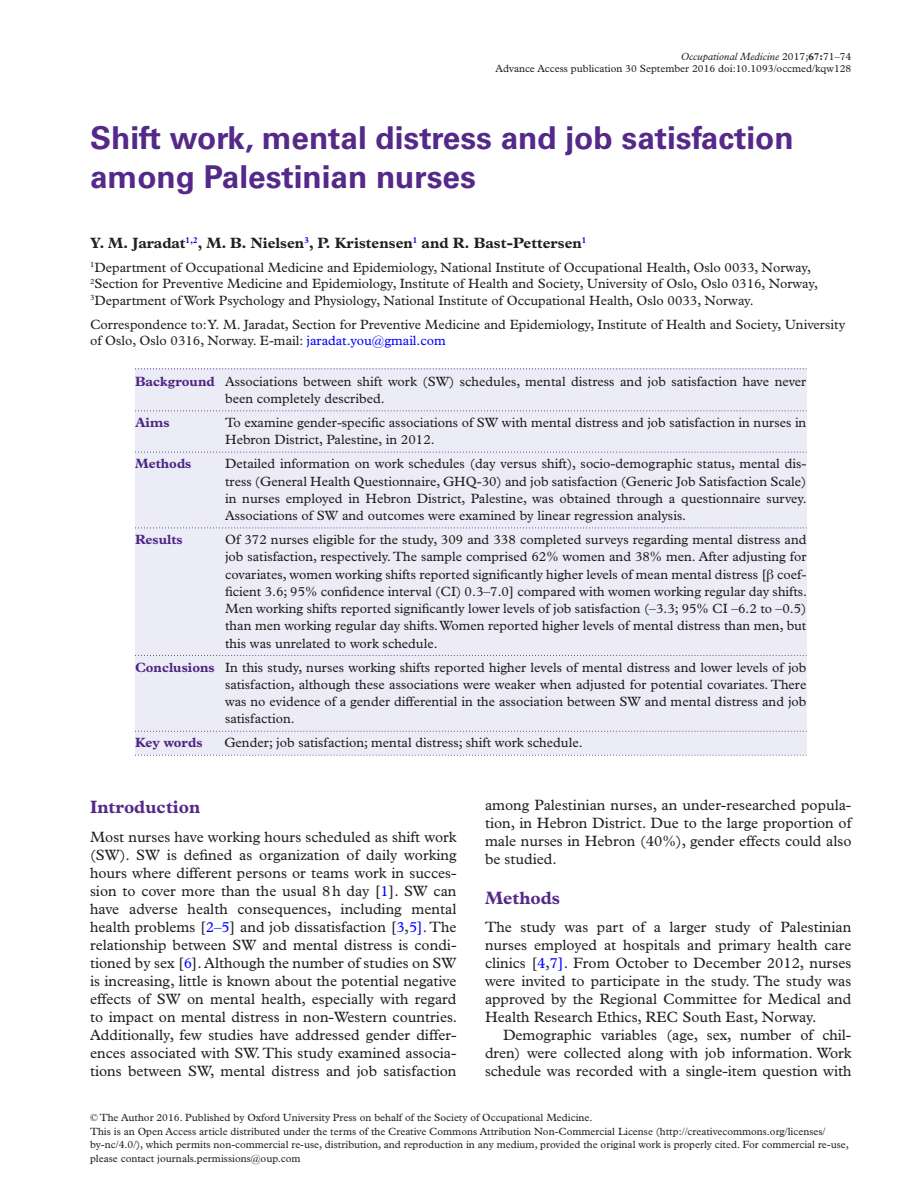
<style>
.page{position:relative;width:919px;height:1187px;background:#fff}
.page>*{position:absolute;margin:0;border:0;box-sizing:border-box;transform-origin:0 0}
.t1{font:700 31.5px/39px "Univers LT Std";color:#542989}
.t2{font:700 18px "Plantin Std";color:#542989}
.t3{font:15px/18px "Plantin Std";color:#231f20;text-align:justify}
.t4{font:700 15px "Plantin Std";color:#231f20}
.t5{font:13.5px/17.2px "Plantin Std";color:#231f20}
.t6{font:700 13.5px "Plantin Std";color:#542989}
.t7{font:10.5px/13.6px "Plantin Std";color:#231f20;text-align:right}
.s1{font-style:italic}
.s2{font-weight:700}
.s3{color:#00f}
.s4{font-weight:700;color:#542989}
.s5{font-family:"Gandhari Unicode"}
</style>
<div class="page">
<div style="left:135px;top:368px;width:671px;height:387px;background:#ebecf5"></div>
<p class="t7" style="left:495px;top:51px;width:357px;line-height:12px"><span class="s1">Occupational Medicine</span> 2017;<span class="s2">67:</span>71–74<br>Advance Access publication 30 September 2016 doi:10.1093/occmed/kqw128</p>
<h1 class="t1" style="left:90px;top:118px;width:705px">Shift work, mental distress and job satisfaction among Palestinian nurses</h1>
<p class="t4" style="left:90px;top:233px;width:498px">Y. M. Jaradat<sup>1</sup><sup>,</sup><sup>2</sup>, M. B. Nielsen<sup>3</sup>, P. Kristensen<sup>1</sup> and R. Bast-Pettersen<sup>1</sup></p>
<p class="t5" style="left:90px;top:259px;width:729px;line-height:16.5px"><sup>1</sup>Department of Occupational Medicine and Epidemiology, National Institute of Occupational Health, Oslo 0033, Norway,<br><sup>2</sup>Section for Preventive Medicine and Epidemiology, Institute of Health and Society, University of Oslo, Oslo 0316, Norway,<br><sup>3</sup>Department of Work Psychology and Physiology, National Institute of Occupational Health, Oslo 0033, Norway.</p>
<p class="t5" style="left:90px;top:316px;width:756px;line-height:16.5px">Correspondence to: Y. M. Jaradat, Section for Preventive Medicine and Epidemiology, Institute of Health and Society, University of Oslo, Oslo 0316, Norway. E-mail: <span class="s3">jaradat.you@gmail.com</span></p>
<p class="t5" style="left:225px;top:372px;width:582px;text-indent:-90px"><span class="s4">Background</span> Associations between shift work (SW) schedules, mental distress and job satisfaction have never been completely described.</p>
<p class="t6" style="left:135px;top:414px;width:36px">Aims</p>
<p class="t5" style="left:225px;top:414px;width:582px">To examine gender-specific associations of SW with mental distress and job satisfaction in nurses in<br>Hebron District, Palestine, in 2012.</p>
<p class="t6" style="left:135px;top:455px;width:58px">Methods</p>
<p class="t5" style="left:225px;top:455px;width:583px;text-align:justify">Detailed information on work schedules (day versus shift), socio-demographic status, mental dis&shy;tress (General Health Questionnaire, GHQ-30) and job satisfaction (Generic Job Satisfaction Scale) in nurses employed in Hebron District, Palestine, was obtained through a questionnaire survey.<br>Associations of SW and outcomes were examined by linear regression analysis.</p>
<p class="t6" style="left:135px;top:531px;width:49px">Results</p>
<p class="t5" style="left:225px;top:531px;width:583px;text-align:justify">Of 372 nurses eligible for the study, 309 and 338 completed surveys regarding mental distress and job satisfaction, respectively. The sample comprised 62% women and 38% men. After adjusting for covariates, women working shifts reported significantly higher levels of mean mental distress [<span class="s5">β</span> coef&shy;ficient 3.6; 95% confidence interval (CI) 0.3–7.0] compared with women working regular day shifts.<br>Men working shifts reported significantly lower levels of job satisfaction (–3.3; 95% CI –6.2 to –0.5) than men working regular day shifts. Women reported higher levels of mental distress than men, but this was unrelated to work schedule.</p>
<p class="t5" style="left:225px;top:658px;width:583px;text-align:justify;text-indent:-90px"><span class="s4">Conclusions</span> In this study, nurses working shifts reported higher levels of mental distress and lower levels of job satisfaction, although these associations were weaker when adjusted for potential covariates. There was no evidence of a gender differential in the association between SW and mental distress and job satisfaction.</p>
<p class="t6" style="left:135px;top:734px;width:69px">Key words</p>
<p class="t5" style="left:224px;top:734px;width:360px">Gender; job satisfaction; mental distress; shift work schedule.</p>
<h2 class="t2" style="left:90px;top:796px;width:112px">Introduction</h2>
<p class="t3" style="left:90px;top:828px;width:368px">Most nurses have working hours scheduled as shift work (SW). SW is defined as organization of daily working hours where different persons or teams work in succes&shy;sion to cover more than the usual 8h day [<span class="s3">1</span>]. SW can have adverse health consequences, including mental health problems [<span class="s3">2–5</span>] and job dissatisfaction [<span class="s3">3</span>,<span class="s3">5]</span>. The relationship between SW and mental distress is condi&shy;tioned by sex [<span class="s3">6</span>]. Although the number of studies on SW is increasing, little is known about the potential negative effects of SW on mental health, especially with regard to impact on mental distress in non-Western countries.<br>Additionally, few studies have addressed gender differ&shy;ences associated with SW. This study examined associa&shy;tions between SW, mental distress and job satisfaction</p>
<p class="t3" style="left:485px;top:796px;width:368px">among Palestinian nurses, an under-researched popula&shy;tion, in Hebron District. Due to the large proportion of male nurses in Hebron (40%), gender effects could also be studied.</p>
<h2 class="t2" style="left:485px;top:886px;width:77px">Methods</h2>
<p class="t3" style="left:485px;top:918px;width:368px">The study was part of a larger study of Palestinian nurses employed at hospitals and primary health care clinics [<span class="s3">4</span>,<span class="s3">7]</span>. From October to December 2012, nurses were invited to participate in the study. The study was approved by the Regional Committee for Medical and Health Research Ethics, REC South East, Norway.</p>
<p class="t3" style="left:485px;top:1026px;width:368px;text-indent:18px">Demographic variables (age, sex, number of chil&shy;dren) were collected along with job information. Work schedule was recorded with a single-item question with</p>
<p class="t7" style="left:90px;top:1110px;width:760px;text-align:left">© The Author 2016. Published by Oxford University Press on behalf of the Society of Occupational Medicine.<br>This is an Open Access article distributed under the terms of the Creative Commons Attribution Non-Commercial License (http://creativecommons.org/licenses/ by-nc/4.0/), which permits non-commercial re-use, distribution, and reproduction in any medium, provided the original work is properly cited. For commercial re-use, please contact journals.permissions@oup.com</p>
</div>
